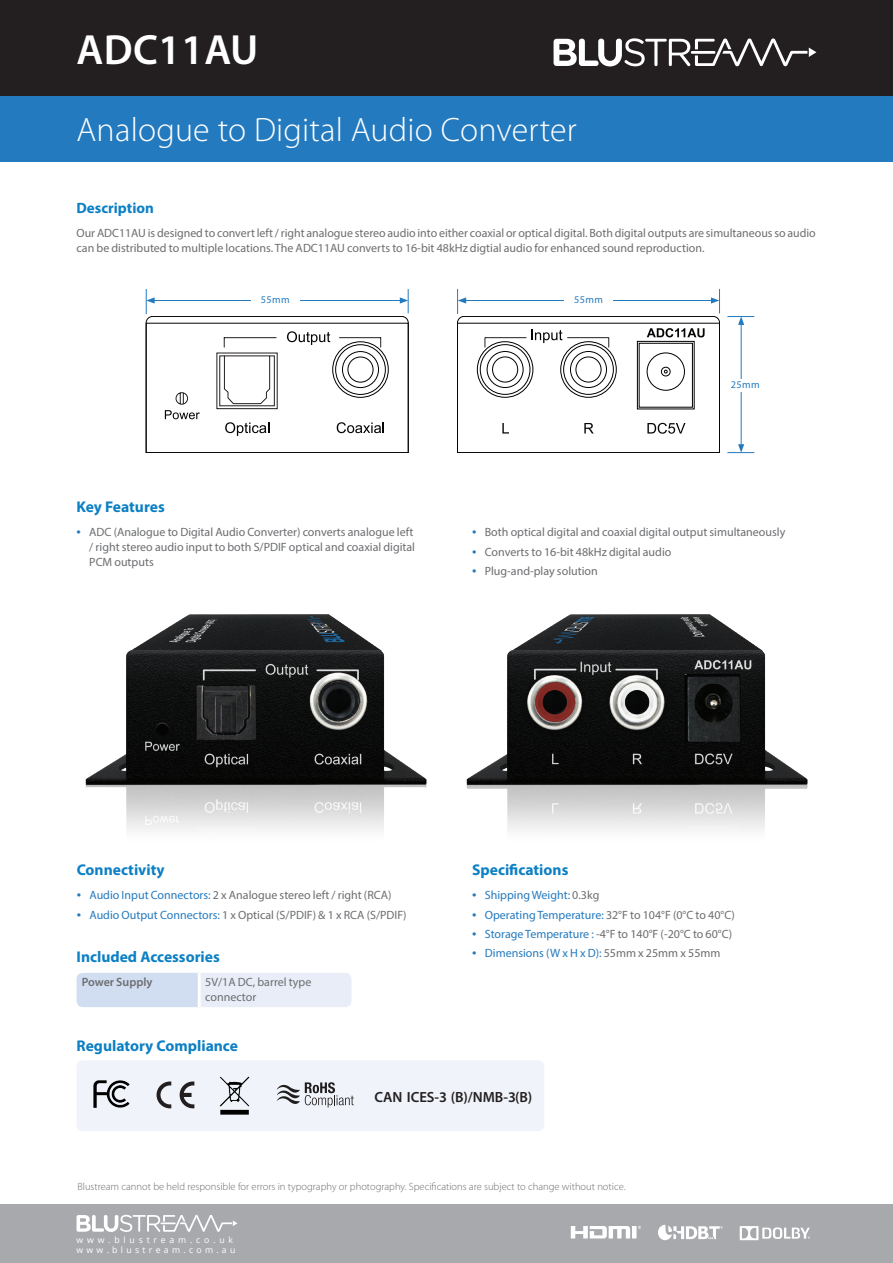
<style>
.page{position:relative;width:893px;height:1263px;background:#fff}
.page>*{position:absolute;margin:0;border:0;box-sizing:border-box;transform-origin:0 0}
.t1{font:600 42.45px "Myriad Pro";letter-spacing:.005em;color:#fff}
.t2{font:300 33.9px "Myriad Pro";letter-spacing:.005em;color:#fff}
.t3{font:700 15.6px "Myriad Pro";color:#0c80c4}
.t4{font:700 15px "Myriad Pro";color:#0c80c4}
.t5{font:600 14.7px "Myriad Pro";color:#231f20}
.t6{font:12px/15px "Myriad Pro";color:#6c6d70}
.t7{font:12px "Myriad Pro";color:#247abf}
.t8{font:600 12px "Myriad Pro";color:#6c6d70}
.t9{font:300 10.5px "Myriad Pro";color:#6c6d70}
.t10{font:10.2px "Myriad Pro";letter-spacing:.04em;color:#247abf}
.t11{font:8.7px/9.8px "Open Sans";letter-spacing:.38em;color:#fff}
.s1{font-size:15.6px;color:#247abf}
.s2{color:#247abf}
.s3{font-size:15.6px}
.s4{color:#6c6d70}
</style>
<div class="page">
<div style="left:0;top:0;width:893px;height:96px;background:#231f20"></div>
<div style="left:0;top:96px;width:893px;height:66px;background:#247abf"></div>
<svg style="left:554px;top:38px;width:262px;height:29px"></svg>
<div style="left:0;top:1205px;width:893px;height:58px;background:#a8a9ad"></div>
<hr style="left:741px;top:322px;width:1px;height:125px;background:#247abf">
<svg style="left:727px;top:444px;width:27px;height:9px"></svg>
<svg style="left:727px;top:316px;width:27px;height:9px"></svg>
<div style="left:721px;top:379px;width:48px;height:13px;background:#fff"></div>
<div style="left:77px;top:1060px;width:467px;height:71px;background:#f0f3f9;border-radius:6px"></div>
<svg style="left:157px;top:1081px;width:14px;height:27px"></svg>
<svg style="left:180px;top:1081px;width:14px;height:27px"></svg>
<img style="left:93px;top:1080px;width:37px;height:28px">
<img style="left:219px;top:1076px;width:31px;height:38px">
<svg style="left:277px;top:1082px;width:77px;height:25px"></svg>
<div style="left:77px;top:973px;width:122px;height:34px;background:#d1ddf0"></div>
<div style="left:199px;top:973px;width:152px;height:34px;background:#e8edf7"></div>
<hr style="left:77px;top:973px;width:122px;height:1px;background:#fff">
<hr style="left:199px;top:973px;width:152px;height:1px;background:#fff">
<hr style="left:198px;top:973px;width:3px;height:34px;background:#fff">
<svg style="left:740px;top:1226px;width:70px;height:14px"></svg>
<svg style="left:658px;top:1225px;width:65px;height:15px"></svg>
<svg style="left:571px;top:1226px;width:70px;height:12px"></svg>
<svg style="left:77px;top:1214px;width:160px;height:18px"></svg>
<img style="left:85px;top:614px;width:342px;height:217px">
<img style="left:466px;top:614px;width:342px;height:217px">
<svg style="left:457px;top:289px;width:263px;height:145px"></svg>
<div style="left:457px;top:323px;width:263px;height:130px;border:1px solid #050504"></div>
<svg style="left:146px;top:289px;width:263px;height:164px"></svg>
<h1 class="t1" style="left:77px;top:23px;width:183px">ADC11AU</h1>
<h2 class="t2" style="left:77px;top:110px;width:502px">Analogue to Digital Audio Converter</h2>
<p class="t4" style="left:77px;top:198px;width:79px">Description</p>
<p class="t6" style="left:77px;top:225px;width:741px">Our ADC11AU is designed to convert left / right analogue stereo audio into either coaxial or optical digital. Both digital outputs are simultaneous so audio can be distributed to multiple locations. The ADC11AU converts to 16-bit 48kHz digtial audio for enhanced sound reproduction.</p>
<p class="t10" style="left:261px;top:294px;width:30px">55mm</p>
<p class="t10" style="left:574px;top:294px;width:30px">55mm</p>
<p class="t10" style="left:731px;top:378px;width:30px">25mm</p>
<h3 class="t3" style="left:77px;top:496px;width:90px">Key Features</h3>
<p class="t6" style="left:89px;top:525px;width:327px;text-indent:-13px"><span class="s1">•</span> ADC (Analogue to Digital Audio Converter) converts analogue left / right stereo audio input to both S/PDIF optical and coaxial digital<br>PCM outputs</p>
<p class="t6" style="left:472px;top:525px;width:315px"><span class="s1">•</span> Both optical digital and coaxial digital output simultaneously</p>
<p class="t6" style="left:472px;top:544px;width:201px"><span class="s1">•</span> Converts to 16-bit 48kHz digital audio</p>
<p class="t6" style="left:472px;top:563px;width:127px"><span class="s1">•</span> Plug-and-play solution</p>
<h3 class="t3" style="left:77px;top:859px;width:89px">Connectivity</h3>
<p class="t6" style="left:77px;top:888px;width:316px"><span class="s1">•</span> <span class="s2">Audio Input Connectors:</span> 2 x Analogue stereo left / right (RCA)</p>
<p class="t6" style="left:77px;top:907px;width:331px"><span class="s1">•</span> <span class="s2">Audio Output Connectors:</span> 1 x Optical (S/PDIF) &amp; 1 x RCA (S/PDIF)</p>
<h3 class="t3" style="left:77px;top:947px;width:145px">Included Accessories</h3>
<p class="t8" style="left:82px;top:975px;width:72px">Power Supply</p>
<p class="t6" style="left:205px;top:975px;width:108px">5V/1A DC, barrel type connector</p>
<h3 class="t3" style="left:77px;top:1035px;width:163px">Regulatory Compliance</h3>
<h3 class="t3" style="left:472px;top:859px;width:98px">Specifications</h3>
<p class="t7" style="left:472px;top:888px;width:129px"><span class="s3">•</span> Shipping Weight: <span class="s4">0.3kg</span></p>
<p class="t6" style="left:472px;top:907px;width:264px"><span class="s1">•</span> <span class="s2">Operating Temperature:</span> 32°F to 104°F (0°C to 40°C)</p>
<p class="t6" style="left:472px;top:926px;width:262px"><span class="s1">•</span> <span class="s2">Storage Temperature :</span> -4°F to 140°F (-20°C to 60°C)</p>
<p class="t7" style="left:472px;top:946px;width:250px"><span class="s3">•</span> Dimensions (W x H x D): <span class="s4">55mm x 25mm x 55mm</span></p>
<p class="t5" style="left:375px;top:1088px;width:159px">CAN ICES-3 (B)/NMB-3(B)</p>
<p class="t9" style="left:78px;top:1180px;width:549px">Blustream cannot be held responsible for errors in typography or photography. Specifications are subject to change without notice.</p>
<p class="t11" style="left:77px;top:1234px;width:160px">www.blustream.co.uk www.blustream.com.au</p>
</div>
